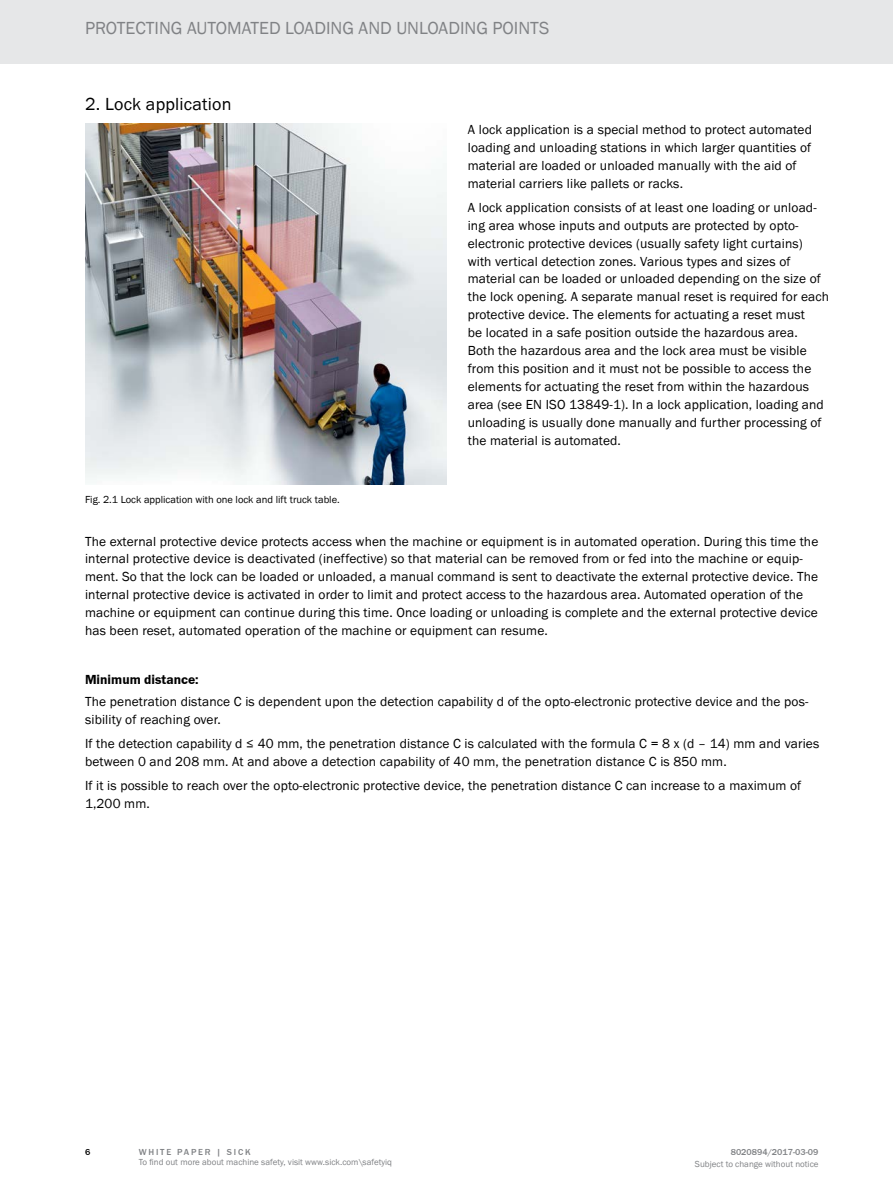
<style>
.page{position:relative;width:893px;height:1188px;background:#fff}
.page>*{position:absolute;margin:0;border:0;box-sizing:border-box;transform-origin:0 0}
.t1{font:18px "SICK Franklin";color:#808285}
.t2{font:18px "SICK Franklin";letter-spacing:.01em;color:#000}
.t3{font:13.5px/17.9px "SICK Franklin";letter-spacing:.01em;color:#000}
.t4{font:700 13.5px "SICK Franklin";color:#000}
.t5{font:10.5px "SICK Franklin";color:#000}
.t6{font:9px "SICK Franklin";color:#808285}
.t7{font:500 9px "SICK Franklin";color:#808285}
.t8{font:500 9px "SICK Franklin";letter-spacing:.2em;color:#808285}
.t9{font:500 9px "SICK Franklin";color:#000}
</style>
<div class="page">
<div style="left:0;top:0;width:893px;height:64px;background:#e6e7e8"></div>
<img style="left:85px;top:123px;width:361px;height:362px">
<h1 class="t1" style="left:85px;top:17px;width:466px">PROTECTING AUTOMATED LOADING AND UNLOADING POINTS</h1>
<h1 class="t2" style="left:85px;top:92px;width:148px">2. Lock application</h1>
<p class="t3" style="left:468px;top:121px;width:346px">A lock application is a special method to protect automated loading and unloading stations in which larger quantities of material are loaded or unloaded manually with the aid of material carriers like pallets or racks.</p>
<p class="t3" style="left:468px;top:199px;width:363px">A lock application consists of at least one loading or unload&shy;ing area whose inputs and outputs are protected by opto&shy;electronic protective devices (usually safety light curtains) with vertical detection zones. Various types and sizes of material can be loaded or unloaded depending on the size of the lock opening. A separate manual reset is required for each protective device. The elements for actuating a reset must<br>be located in a safe position outside the hazardous area.<br>Both the hazardous area and the lock area must be visible from this position and it must not be possible to access the elements for actuating the reset from within the hazardous area (see EN ISO 13849-1). In a lock application, loading and unloading is usually done manually and further processing of the material is automated.</p>
<p class="t5" style="left:85px;top:493px;width:256px">Fig. 2.1 Lock application with one lock and lift truck table.</p>
<p class="t3" style="left:85px;top:532px;width:735px">The external protective device protects access when the machine or equipment is in automated operation. During this time the internal protective device is deactivated (ineffective) so that material can be removed from or fed into the machine or equip&shy;ment. So that the lock can be loaded or unloaded, a manual command is sent to deactivate the external protective device. The internal protective device is activated in order to limit and protect access to the hazardous area. Automated operation of the machine or equipment can continue during this time. Once loading or unloading is complete and the external protective device has been reset, automated operation of the machine or equipment can resume.</p>
<p class="t4" style="left:85px;top:671px;width:115px">Minimum distance:</p>
<p class="t3" style="left:85px;top:693px;width:725px">The penetration distance C is dependent upon the detection capability d of the opto-electronic protective device and the pos&shy;sibility of reaching over.</p>
<p class="t3" style="left:85px;top:735px;width:736px">If the detection capability d ≤ 40 mm, the penetration distance C is calculated with the formula C = 8 x (d – 14) mm and varies between 0 and 208 mm. At and above a detection capability of 40 mm, the penetration distance C is 850 mm.</p>
<p class="t3" style="left:85px;top:777px;width:718px">If it is possible to reach over the opto-electronic protective device, the penetration distance C can increase to a maximum of<br>1,200 mm.</p>
<p class="t9" style="left:85px;top:1146px;width:7px">6</p>
<p class="t8" style="left:139px;top:1146px;width:113px">WHITE PAPER | SICK</p>
<p class="t6" style="left:139px;top:1157px;width:255px">To find out more about machine safety, visit www.sick.com\safetyiq</p>
<p class="t7" style="left:731px;top:1146px;width:89px">8020894/2017-03-09</p>
<p class="t6" style="left:695px;top:1159px;width:125px">Subject to change without notice</p>
</div>
